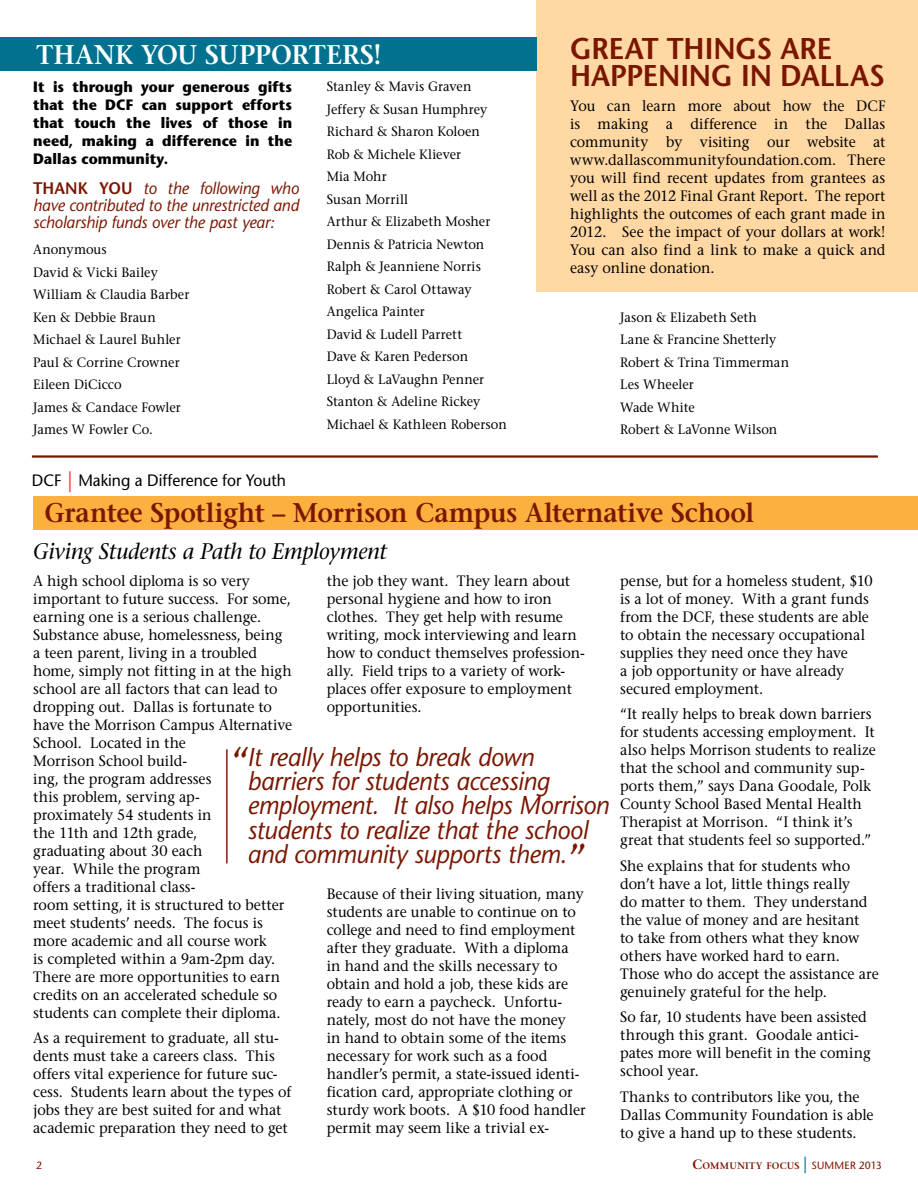
<style>
.page{position:relative;width:918px;height:1188px;background:#fff}
.page>*{position:absolute;margin:0;border:0;box-sizing:border-box;transform-origin:0 0}
.t1{font:700 31.5px "Stone Serif";color:#7a1600;scale:.95 1}
.t2{font:600 30px/27px "Stone Sans";letter-spacing:-.005em;color:#7a1600;scale:.95 1}
.t3{font:600 27px "Stone Serif";letter-spacing:-.01em;color:#7a1600;scale:.95 1}
.t4{font:600 27px "Stone Serif";color:#fff;scale:.95 1}
.t5{font:italic 25.8px/24.3px "Stone Sans";letter-spacing:-.01em;color:#7a1600;scale:.95 1}
.t6{font:italic 22.5px "Stone Serif";letter-spacing:-.005em;color:#000;scale:.95 1}
.t7{font:italic 16.8px/16.8px "Stone Sans";letter-spacing:-.005em;color:#7a1600;text-align:justify;scale:.95 1}
.t8{font:16.5px "Stone Sans";color:#000;scale:.95 1}
.t9{font:15px/18px "Stone Serif";color:#000;scale:.95 1}
.t10{font:700 15px/18px "Stone Sans";letter-spacing:.005em;color:#000;text-align:justify;scale:.95 1}
.t11{font:13.5px/22.5px "Stone Serif";letter-spacing:.005em;color:#000;scale:.95 1}
.t12{font:10.5px "Stone Sans";color:#7a1600}
.t13{font:600 9.45px "Stone Serif";letter-spacing:.03em;color:#7a1600}
.s1{font-weight:600;font-style:normal}
.s2{font-size:21px;color:#ef4136}
.s3{font-size:13.5px}
.s4{font-weight:400;font-size:16.5px;color:#00728f}
.s5{font-family:"Stone Sans";font-weight:400;font-size:10.5px}
</style>
<div class="page">
<hr style="left:32px;top:455px;width:846px;height:3px;background:#7a1600">
<div style="left:33px;top:496px;width:885px;height:34px;background:#fbb040"></div>
<hr style="left:226px;top:749px;width:2px;height:114px;background:#7a1600">
<div style="left:536px;top:0;width:382px;height:291px;background:#ffd8a4"></div>
<div style="left:0;top:38px;width:536px;height:33px;background:#00728f"></div>
<h3 class="t4" style="left:36px;top:39px;width:365px">THANK YOU SUPPORTERS!</h3>
<p class="t10" style="left:33px;top:78px;width:274px">It is through your generous gifts that the DCF can support efforts that touch the lives of those in need, making a difference in the Dallas community.</p>
<p class="t7" style="left:33px;top:180px;width:281px"><span class="s1">THAN K YOU</span> to the following who have contributed to the unrestricted and scholarship funds over the past year:</p>
<p class="t11" style="left:33px;top:238px;width:166px">Anonymous<br>David &amp; Vicki Bailey<br>William &amp; Claudia Barber<br>Ken &amp; Debbie Braun<br>Michael &amp; Laurel Buhler<br>Paul &amp; Corrine Crowner<br>Eileen DiCicco<br>James &amp; Candace Fowler<br>James W Fowler Co.</p>
<p class="t8" style="left:32px;top:470px;width:269px">DCF <span class="s2">|</span> Making a Difference for Youth</p>
<p class="t11" style="left:327px;top:75px;width:191px">Stanley &amp; Mavis Graven<br>Jeffery &amp; Susan Humphrey<br>Richard &amp; Sharon Koloen<br>Rob &amp; Michele Kliever<br>Mia Mohr<br>Susan Morrill<br>Arthur &amp; Elizabeth Mosher<br>Dennis &amp; Patricia Newton<br>Ralph &amp; Jeanniene Norris<br>Robert &amp; Carol Ottaway<br>Angelica Painter<br>David &amp; Ludell Parrett<br>Dave &amp; Karen Pederson<br>Lloyd &amp; LaVaughn Penner<br>Stanton &amp; Adeline Rickey<br>Michael &amp; Kathleen Roberson</p>
<h2 class="t2" style="left:570px;top:35px;width:329px">GREAT TH INGS ARE<br>HAPPENING IN DALLAS</h2>
<p class="t9" style="left:570px;top:97px;width:334px;text-align:justify">You can learn more about how the DCF is making a difference in the Dallas community by visiting our website at www.dallascommunityfoundation.com. There you will find recent updates from grantees as well as the 2012 Final Grant Report. The report highlights the outcomes of each grant made in 2012. See the impact of your dollars at work!<br>You can also find a link to make a quick and easy online donation.</p>
<p class="t11" style="left:620px;top:306px;width:179px">Jason &amp; Elizabeth Seth<br>Lane &amp; Francine Shetterly<br>Robert &amp; Trina Timmerman<br>Les Wheeler<br>Wade White<br>Robert &amp; LaVonne Wilson</p>
<h3 class="t3" style="left:45px;top:497px;width:749px">Grantee Spotlight – Morrison Campus Alternative School</h3>
<h3 class="t6" style="left:33px;top:538px;width:374px">Giving Students a Path to Employment</h3>
<p class="t9" style="left:33px;top:572px;width:274px">A high school diploma is so very important to future success. For some, earning one is a serious challenge.<br>Substance abuse, homelessness, being a teen parent, living in a troubled home, simply not fitting in at the high school are all factors that can lead to dropping out. Dallas is fortunate to have the Morrison Campus Alternative<br>School. Located in the<br>Morrison School build-<br>ing, the program addresses<br>this problem, serving ap-<br>proximately 54 students in<br>the 11th and 12th grade,<br>graduating about 30 each<br>year. While the program<br>offers a traditional class-<br>room setting, it is structured to better meet students’ needs. The focus is more academic and all course work<br>is completed within a 9am-2pm day.<br>There are more opportunities to earn credits on an accelerated schedule so students can complete their diploma.</p>
<p class="t9" style="left:33px;top:1029px;width:273px">As a requirement to graduate, all stu&shy;dents must take a careers class. This offers vital experience for future suc&shy;cess. Students learn about the types of jobs they are best suited for and what academic preparation they need to get</p>
<p class="t9" style="left:620px;top:572px;width:267px">pense, but for a homeless student, $10 is a lot of money. With a grant funds from the DCF, these students are able to obtain the necessary occupational supplies they need once they have<br>a job opportunity or have already secured employment.</p>
<p class="t9" style="left:620px;top:705px;width:271px">“It really helps to break down barriers for students accessing employment. It also helps Morrison students to realize that the school and community sup&shy;ports them,” says Dana Goodale, Polk County School Based Mental Health Therapist at Morrison. “I think it’s great that students feel so supported.”</p>
<p class="t9" style="left:620px;top:857px;width:274px">She explains that for students who don’t have a lot, little things really<br>do matter to them. They understand the value of money and are hesitant<br>to take from others what they know others have worked hard to earn.<br>Those who do accept the assistance are genuinely grateful for the help.</p>
<p class="t9" style="left:620px;top:1008px;width:265px">So far, 10 students have been assisted through this grant. Goodale antici&shy;pates more will benefit in the coming school year.</p>
<p class="t9" style="left:620px;top:1088px;width:268px">Thanks to contributors like you, the<br>Dallas Community Foundation is able to give a hand up to these students.</p>
<p class="t9" style="left:327px;top:572px;width:273px">the job they want. They learn about personal hygiene and how to iron clothes. They get help with resume writing, mock interviewing and learn how to conduct themselves profession&shy;ally. Field trips to a variety of work&shy;places offer exposure to employment opportunities.</p>
<h1 class="t1" style="left:232px;top:739px;width:21px">“</h1>
<h3 class="t5" style="left:247px;top:744px;width:382px">It really helps to break down barriers for students accessing employment. It also helps Morrison students to realize that the school and community supports them.</h3>
<h1 class="t1" style="left:587px;top:861px;width:21px;rotate:-180deg">“</h1>
<p class="t9" style="left:327px;top:885px;width:274px">Because of their living situation, many students are unable to continue on to college and need to find employment after they graduate. With a diploma in hand and the skills necessary to obtain and hold a job, these kids are ready to earn a paycheck. Unfortu&shy;nately, most do not have the money<br>in hand to obtain some of the items necessary for work such as a food handler’s permit, a state-issued identi&shy;fication card, appropriate clothing or sturdy work boots. A $10 food handler permit may seem like a trivial ex-</p>
<p class="t12" style="left:36px;top:1159px;width:8px">2</p>
<p class="t13" style="left:692px;top:1160px;width:191px"><span class="s3">C</span>OMMUNITY FOCUS <span class="s4">|</span> <span class="s5">SUMMER 2013</span></p>
</div>
